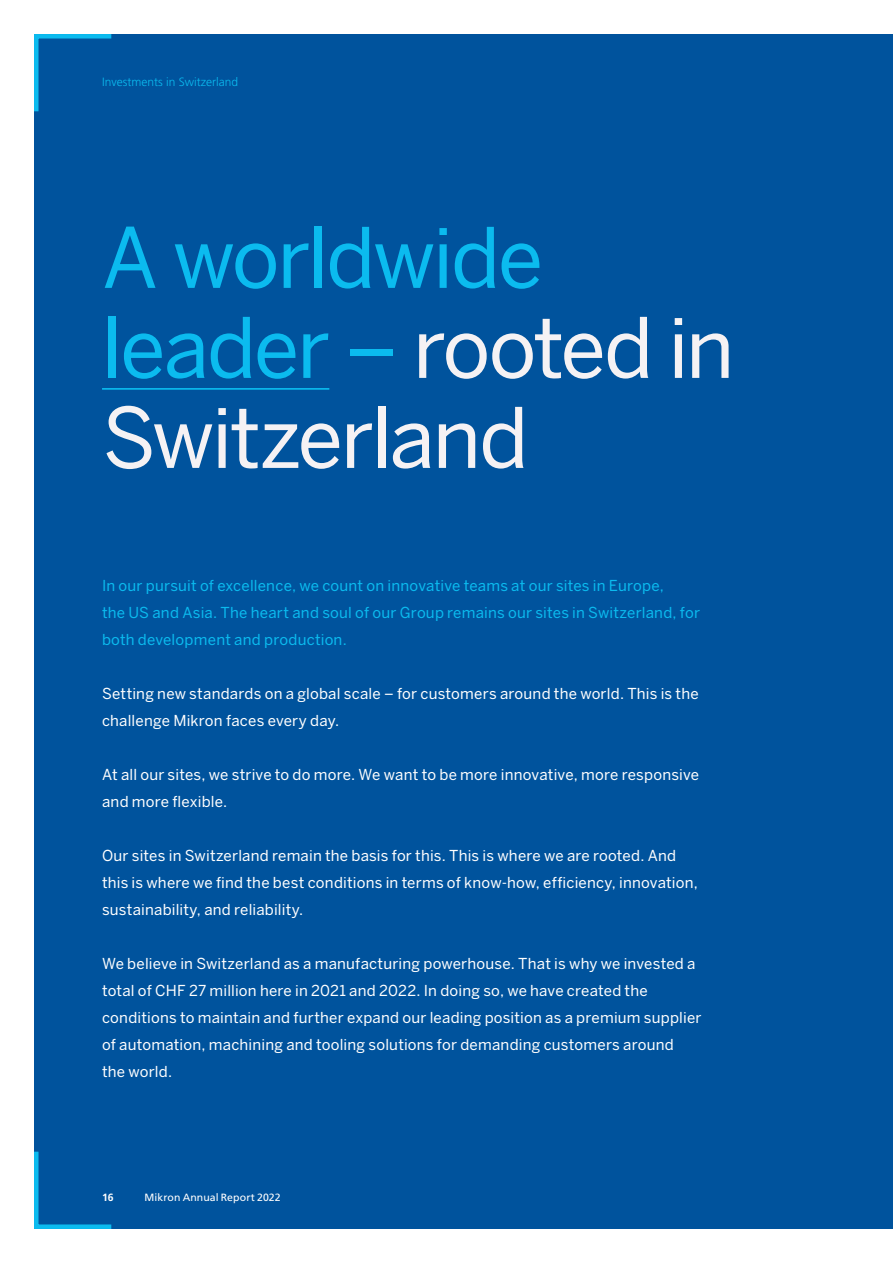
<style>
.page{position:relative;width:893px;height:1263px;background:#fff}
.page>*{position:absolute;margin:0;border:0;box-sizing:border-box;transform-origin:0 0}
.t1{font:82.5px/90px "Benton Sans";letter-spacing:-.03em;color:#f5f2f4}
.t2{font:15px/27px "Benton Sans";letter-spacing:.015em;color:#fff}
.t3{font:15px/27px "Benton Sans";letter-spacing:.015em;color:#0bbbef}
.t4{font:300 12px "Frutiger LT Std";color:#0bbbef}
.t5{font:10.5px "Frutiger LT Std";letter-spacing:.005em;color:#fff}
.t6{font:700 10.5px "Frutiger LT Std";color:#fff}
.s1{color:#0bbbef}
</style>
<div class="page">
<div style="left:34px;top:34px;width:859px;height:1195px;background:#00539d"></div>
<svg style="left:34px;top:1151px;width:78px;height:78px"></svg>
<svg style="left:34px;top:34px;width:78px;height:78px"></svg>
<hr style="left:102px;top:388px;width:227px;height:2px;background:#0bbbef">
<p class="t4" style="left:102px;top:75px;width:137px">Investments in Switzerland</p>
<h1 class="t1" style="left:102px;top:212px;width:634px"><span class="s1">A worldwide leader –</span> rooted in<br>Switzerland</h1>
<p class="t3" style="left:102px;top:572px;width:600px">In our pursuit of excellence, we count on innovative teams at our sites in Europe,<br>the US and Asia. The heart and soul of our Group remains our sites in Switzerland, for both development and production.</p>
<p class="t2" style="left:102px;top:680px;width:598px">Setting new standards on a global scale – for customers around the world. This is the challenge Mikron faces every day.</p>
<p class="t2" style="left:102px;top:761px;width:599px">At all our sites, we strive to do more. We want to be more innovative, more responsive and more flexible.</p>
<p class="t2" style="left:102px;top:842px;width:597px">Our sites in Switzerland remain the basis for this. This is where we are rooted. And this is where we find the best conditions in terms of know-how, efficiency, innovation, sustainability, and reliability.</p>
<p class="t2" style="left:102px;top:950px;width:601px">We believe in Switzerland as a manufacturing powerhouse. That is why we invested a total of CHF 27 million here in 2021 and 2022. In doing so, we have created the conditions to maintain and further expand our leading position as a premium supplier of automation, machining and tooling solutions for demanding customers around<br>the world.</p>
<p class="t6" style="left:102px;top:1191px;width:13px">16</p>
<p class="t5" style="left:145px;top:1191px;width:138px">Mikron Annual Report 2022</p>
</div>
